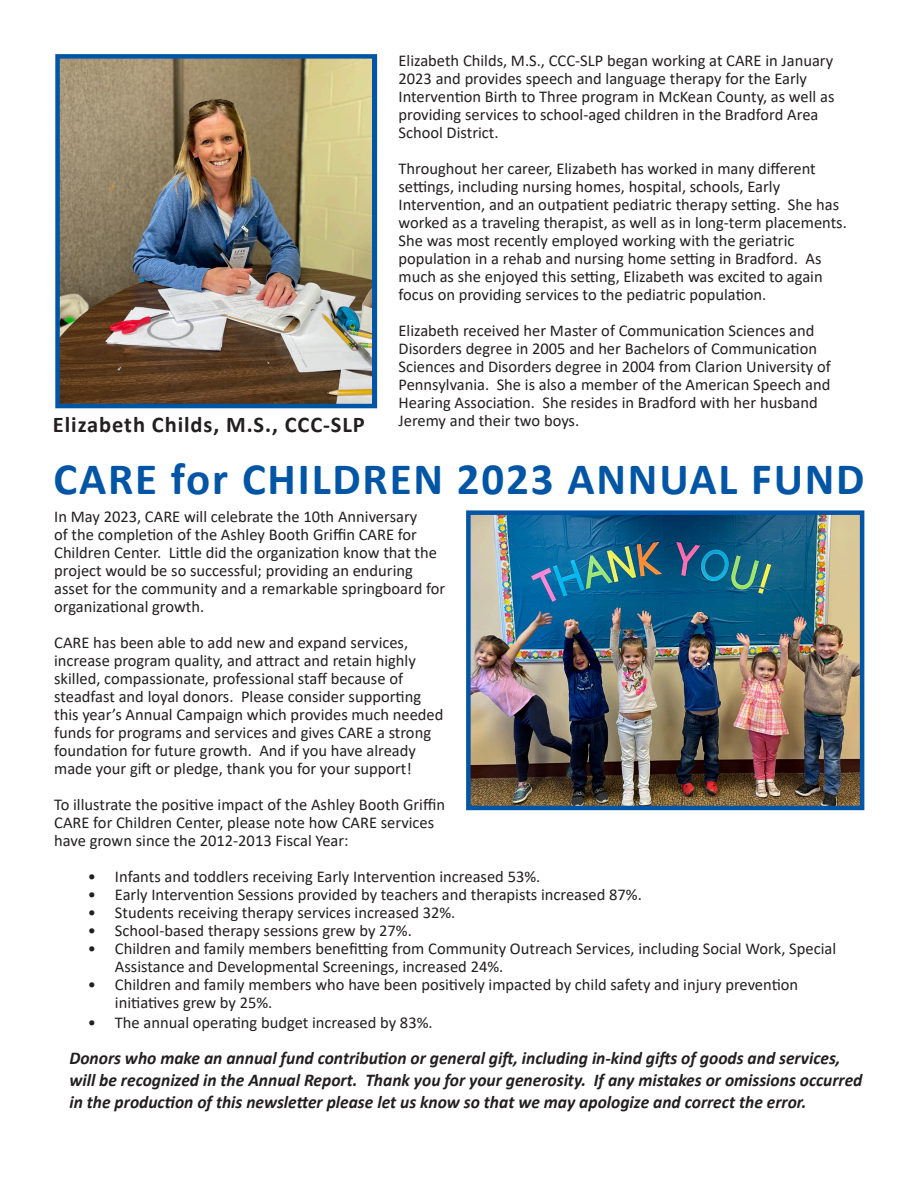
<style>
.page{position:relative;width:918px;height:1188px;background:#fff}
.page>*{position:absolute;margin:0;border:0;box-sizing:border-box;transform-origin:0 0}
.t1{font:700 45px "Calibri";letter-spacing:.04em;color:#0055a4}
.t2{font:700 22.5px "Calibri";letter-spacing:.04em;color:#231f20}
.t3{font:italic 700 18px/21.6px "Calibri";color:#231f20}
.t4{font:16.5px/18px "Calibri";color:#231f20}
</style>
<div class="page">
<img style="left:60px;top:59px;width:311px;height:344px">
<div style="left:55px;top:54px;width:322px;height:354px;border:4px solid #0055a4"></div>
<img style="left:471px;top:515px;width:388px;height:290px">
<div style="left:466px;top:510px;width:398px;height:300px;border:4px solid #0055a4"></div>
<p class="t2" style="left:53px;top:409px;width:313px">Elizabeth Childs, M.S., CCC-SLP</p>
<p class="t4" style="left:399px;top:51px;width:437px">Elizabeth Childs, M.S., CCC-SLP began working at CARE in January 2023 and provides speech and language therapy for the Early Intervention Birth to Three program in McKean County, as well as providing services to school-aged children in the Bradford Area School District.</p>
<p class="t4" style="left:399px;top:159px;width:450px">Throughout her career, Elizabeth has worked in many different settings, including nursing homes, hospital, schools, Early Intervention, and an outpatient pediatric therapy setting. She has worked as a traveling therapist, as well as in long-term placements.<br>She was most recently employed working with the geriatric population in a rehab and nursing home setting in Bradford. As much as she enjoyed this setting, Elizabeth was excited to again focus on providing services to the pediatric population.</p>
<p class="t4" style="left:399px;top:321px;width:434px">Elizabeth received her Master of Communication Sciences and Disorders degree in 2005 and her Bachelors of Communication Sciences and Disorders degree in 2004 from Clarion University of Pennsylvania. She is also a member of the American Speech and Hearing Association. She resides in Bradford with her husband Jeremy and their two boys.</p>
<p class="t1" style="left:53px;top:447px;width:813px">CARE for CHILDREN 2023 ANNUAL FUND</p>
<p class="t4" style="left:54px;top:507px;width:393px">In May 2023, CARE will celebrate the 10th Anniversary<br>of the completion of the Ashley Booth Griffin CARE for Children Center. Little did the organization know that the project would be so successful; providing an enduring asset for the community and a remarkable springboard for organizational growth.</p>
<p class="t4" style="left:54px;top:633px;width:391px">CARE has been able to add new and expand services, increase program quality, and attract and retain highly skilled, compassionate, professional staff because of steadfast and loyal donors. Please consider supporting this year’s Annual Campaign which provides much needed funds for programs and services and gives CARE a strong foundation for future growth. And if you have already made your gift or pledge, thank you for your support!</p>
<p class="t4" style="left:54px;top:795px;width:392px">To illustrate the positive impact of the Ashley Booth Griffin<br>CARE for Children Center, please note how CARE services have grown since the 2012-2013 Fiscal Year:</p>
<p class="t4" style="left:88px;top:867px;width:454px">• Infants and toddlers receiving Early Intervention increased 53%.</p>
<p class="t4" style="left:88px;top:885px;width:555px">• Early Intervention Sessions provided by teachers and therapists increased 87%.</p>
<p class="t4" style="left:88px;top:903px;width:369px">• Students receiving therapy services increased 32%.</p>
<p class="t4" style="left:88px;top:921px;width:325px">• School-based therapy sessions grew by 27%.</p>
<p class="t4" style="left:115px;top:939px;width:723px;text-indent:-27px">• Children and family members benefitting from Community Outreach Services, including Social Work, Special<br>Assistance and Developmental Screenings, increased 24%.</p>
<p class="t4" style="left:115px;top:975px;width:685px;text-indent:-27px">• Children and family members who have been positively impacted by child safety and injury prevention initiatives grew by 25%.</p>
<p class="t4" style="left:88px;top:1013px;width:346px">• The annual operating budget increased by 83%.</p>
<p class="t3" style="left:69px;top:1047px;width:795px">Donors who make an annual fund contribution or general gift, including in-kind gifts of goods and services, will be recognized in the Annual Report. Thank you for your generosity. If any mistakes or omissions occurred in the production of this newsletter please let us know so that we may apologize and correct the error.</p>
</div>
